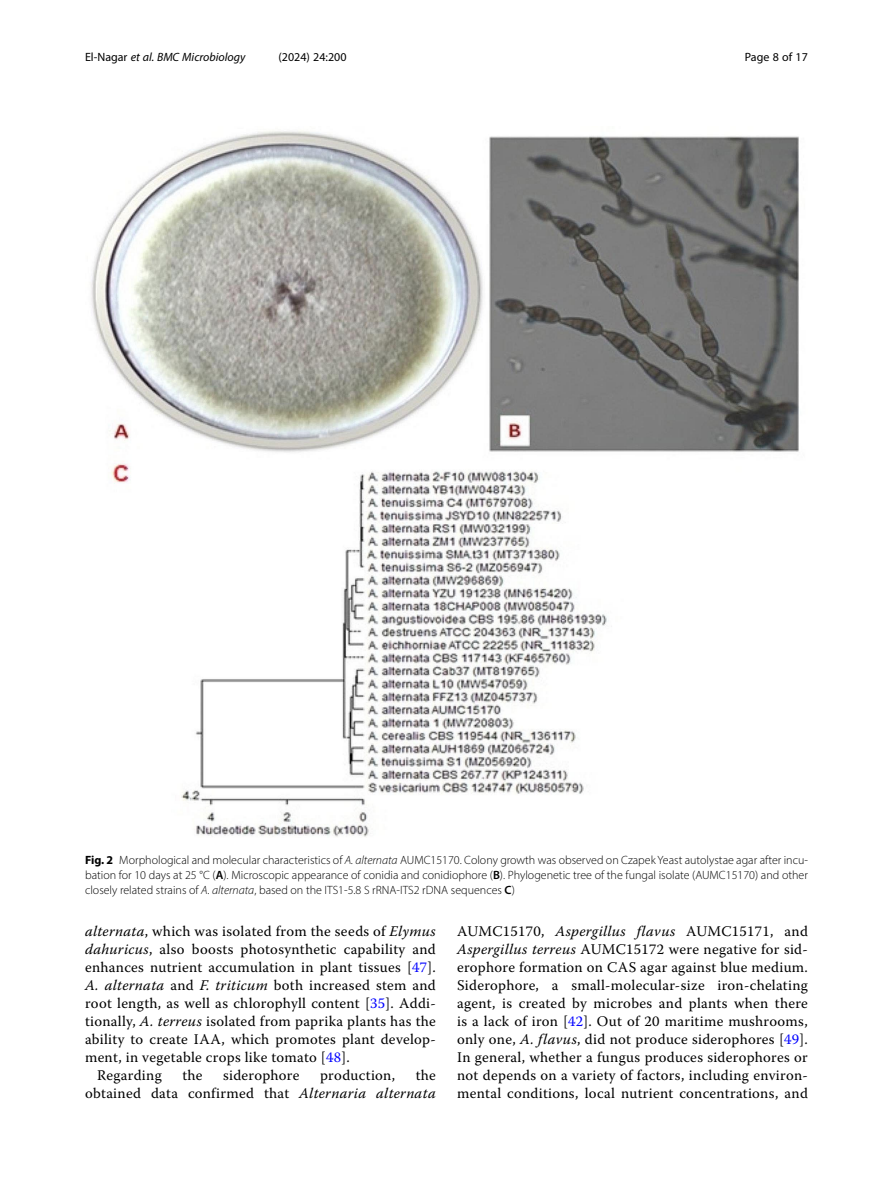
<style>
.page{position:relative;width:893px;height:1191px;background:#fff}
.page>*{position:absolute;margin:0;border:0;box-sizing:border-box;transform-origin:0 0}
.Body_Text_Indent{font:14.7px/18px "Warnock Pro";letter-spacing:.02em;color:#000;text-align:right}
.Body_Text{font:14.7px/18px "Warnock Pro";letter-spacing:.02em;color:#000;text-align:justify}
.Figure_Caption{font:300 12px/15px "Myriad Pro";color:#000;text-align:justify}
.t1{font:italic 12px "Myriad Pro";color:#000}
.t2{font:12px "Myriad Pro";color:#000}
.s1{font-style:normal}
.s2{font-weight:700}
.s3{font-style:italic}
.s4{font-weight:600}
.s5{color:#00f}
</style>
<div class="page">
<img style="left:91px;top:131px;width:708px;height:706px">
<p class="t1" style="left:85px;top:50px;width:162px"><span class="s1">El-Nagar</span> et al. BMC Microbiology</p>
<p class="t2" style="left:278px;top:50px;width:70px">(2024) 24:200</p>
<p class="t2" style="left:745px;top:50px;width:65px">Page 8 of 17</p>
<p class="Figure_Caption" style="left:85px;top:852px;width:724px"><span class="s2">Fig. 2</span> Morphological and molecular characteristics of <span class="s3">A. alternata</span> AUMC15170. Colony growth was observed on Czapek Yeast autolystae agar after incu&shy;bation for 10 days at 25 °C (<span class="s4">A</span>). Microscopic appearance of conidia and conidiophore (<span class="s4">B</span>). Phylogenetic tree of the fungal isolate (AUMC15170) and other closely related strains of <span class="s3">A. alternata</span>, based on the ITS1-5.8 S rRNA-ITS2 rDNA sequences <span class="s4">C</span>)</p>
<p class="Body_Text" style="left:85px;top:922px;width:352px"><span class="s3">alternata</span>, which was isolated from the seeds of <span class="s3">Elymus dahuricus</span>, also boosts photosynthetic capability and enhances nutrient accumulation in plant tissues [<span class="s5">47</span>].<br><span class="s3">A. alternata</span> and <span class="s3">F. triticum</span> both increased stem and root length, as well as chlorophyll content [<span class="s5">35</span>]. Addi&shy;tionally, <span class="s3">A. terreus</span> isolated from paprika plants has the ability to create IAA, which promotes plant develop&shy;ment, in vegetable crops like tomato [<span class="s5">48</span>].</p>
<p class="Body_Text_Indent" style="left:97px;top:1066px;width:66px">Regarding</p>
<p class="Body_Text_Indent" style="left:182px;top:1066px;width:22px">the</p>
<p class="Body_Text_Indent" style="left:223px;top:1066px;width:78px">siderophore</p>
<p class="Body_Text_Indent" style="left:320px;top:1066px;width:77px">production,</p>
<p class="Body_Text_Indent" style="left:85px;top:1066px;width:352px">the<br>obtained data confirmed that <span class="s3">Alternaria alternata</span></p>
<p class="Body_Text_Indent" style="left:457px;top:922px;width:352px;text-align:justify">AUMC15170, <span class="s3">Aspergillus flavus</span> AUMC15171, and <span class="s3">Aspergillus terreus</span> AUMC15172 were negative for sid&shy;erophore formation on CAS agar against blue medium.<br>Siderophore, a small-molecular-size iron-chelating agent, is created by microbes and plants when there is a lack of iron [<span class="s5">42</span>]. Out of 20 maritime mushrooms, only one, <span class="s3">A. flavus</span>, did not produce siderophores [<span class="s5">49</span>].<br>In general, whether a fungus produces siderophores or not depends on a variety of factors, including environ&shy;mental conditions, local nutrient concentrations, and</p>
</div>
